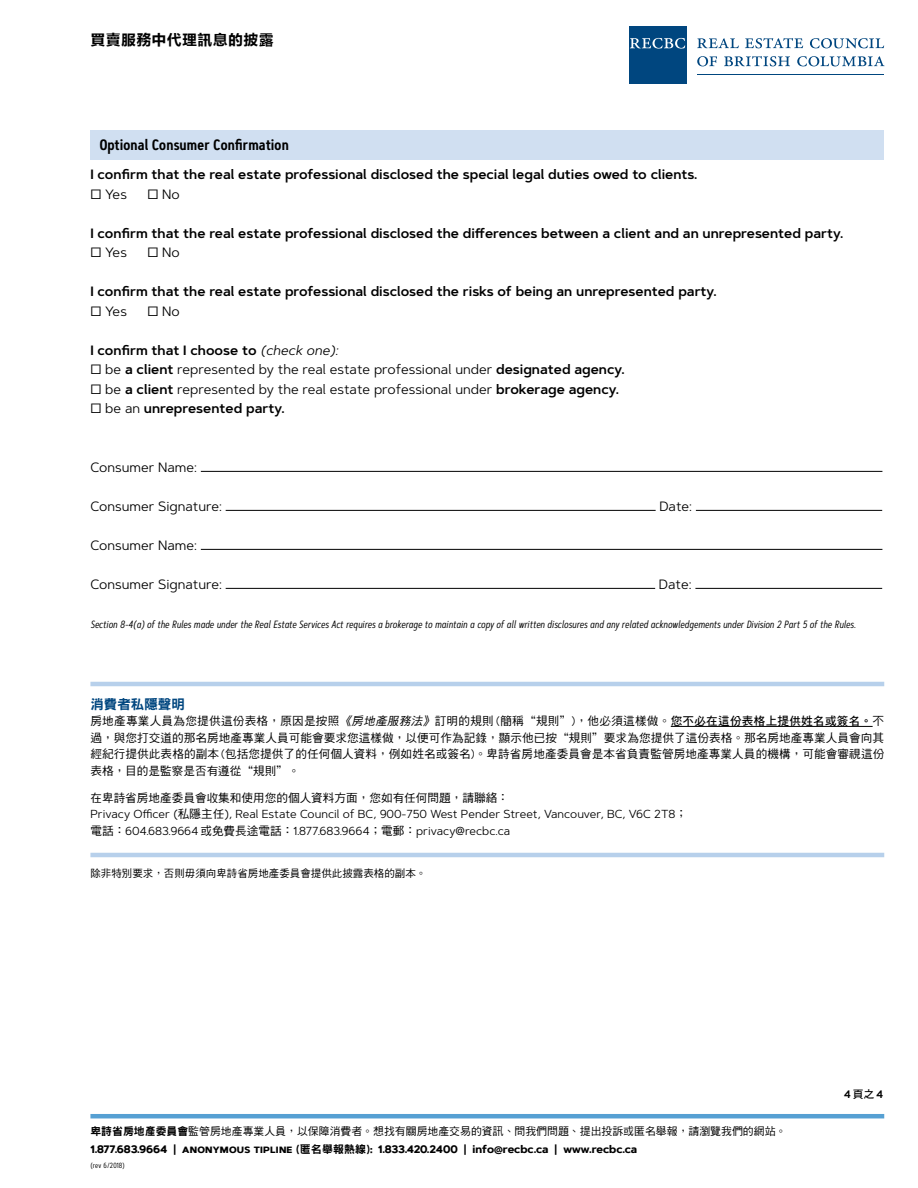
<style>
.page{position:relative;width:918px;height:1188px;background:#fff}
.page>*{position:absolute;margin:0;border:0;box-sizing:border-box;transform-origin:0 0}
.t1{font:600 15px "Artegra Sans Condensed";letter-spacing:.01em;color:#000}
.t2{font:15px "FZLTCHK GBK1 0";letter-spacing:.02em;color:#000}
.t3{font:600 13.5px "Artegra Sans";color:#000}
.t4{font:13.5px "Artegra Sans";color:#000}
.t5{font:13.5px "DF Hei Std W9";color:#00467f}
.t6{font:11.7px/16.5px "DF Hei Std W5";color:#000;text-align:justify}
.t7{font:11.7px/16.5px "Artegra Sans";color:#000}
.t8{font:700 10.8px "Artegra Sans";letter-spacing:-.005em;color:#000}
.t9{font:10.8px "DF Hei Std W5";color:#000}
.t10{font:600 10.8px "Artegra Sans";color:#000}
.t11{font:italic 10.5px "Artegra Sans Condensed";color:#000}
.t12{font:10.5px "DF Hei Std W5";color:#000}
.t13{font:7.5px "Artegra Sans Condensed";letter-spacing:.02em;color:#000}
.s1{font-weight:400;font-style:italic}
.s2{font-weight:600}
.s3{font-weight:400}
.s4{font-style:italic}
.s5{font-family:"DF Hei Std W7"}
.s6{font-family:"DF Hei Std W5"}
.s7{font-family:"DF Hei Std W9"}
.s8{font-family:"Artegra Sans SC"}
.s9{font-family:"DF Hei Std W9";font-weight:400}
.s10{font-family:"DF Hei Std W7";font-weight:400}
</style>
<div class="page">
<hr style="left:671px;top:726px;width:202px;height:1px;background:#000">
<div style="left:90px;top:131px;width:794px;height:29px;background:#d0dff1"></div>
<hr style="left:201px;top:471px;width:681px;height:1px;background:#000">
<hr style="left:226px;top:510px;width:430px;height:1px;background:#000">
<hr style="left:696px;top:510px;width:186px;height:1px;background:#000">
<hr style="left:201px;top:549px;width:681px;height:1px;background:#000">
<hr style="left:226px;top:588px;width:429px;height:1px;background:#000">
<hr style="left:695px;top:588px;width:187px;height:1px;background:#000">
<hr style="left:90px;top:682px;width:794px;height:4px;background:#b7d0eb">
<hr style="left:90px;top:853px;width:794px;height:4px;background:#b7d0eb">
<hr style="left:90px;top:1114px;width:794px;height:4px;background:#56a0d3">
<div style="left:629px;top:26px;width:58px;height:58px;background:#00467f"></div>
<svg style="left:630px;top:38px;width:55px;height:11px"></svg>
<hr style="left:697px;top:74px;width:187px;height:1px;background:#00467f">
<svg style="left:697px;top:38px;width:42px;height:10px"></svg>
<svg style="left:745px;top:38px;width:58px;height:10px"></svg>
<svg style="left:810px;top:38px;width:74px;height:10px"></svg>
<svg style="left:697px;top:56px;width:20px;height:10px"></svg>
<svg style="left:724px;top:56px;width:66px;height:10px"></svg>
<svg style="left:797px;top:56px;width:88px;height:10px"></svg>
<p class="t2" style="left:90px;top:32px;width:185px">買賣服務中代理訊息的披露</p>
<p class="t1" style="left:100px;top:134px;width:191px">Optional Consumer Confirmation</p>
<p class="t3" style="left:90px;top:165px;width:608px">I confirm that the real estate professional disclosed the special legal duties owed to clients.</p>
<p class="t4" style="left:90px;top:185px;width:38px">□ Yes</p>
<p class="t4" style="left:147px;top:185px;width:34px">□ No</p>
<p class="t3" style="left:90px;top:223px;width:754px">I confirm that the real estate professional disclosed the differences between a client and an unrepresented party.</p>
<p class="t4" style="left:90px;top:243px;width:38px">□ Yes</p>
<p class="t4" style="left:147px;top:243px;width:34px">□ No</p>
<p class="t3" style="left:90px;top:282px;width:628px">I confirm that the real estate professional disclosed the risks of being an unrepresented party.</p>
<p class="t4" style="left:90px;top:302px;width:38px">□ Yes</p>
<p class="t4" style="left:147px;top:302px;width:34px">□ No</p>
<p class="t3" style="left:90px;top:340px;width:249px">I confirm that I choose to <span class="s1">(check one):</span></p>
<p class="t4" style="left:90px;top:360px;width:536px">□ be <span class="s2">a client</span> represented by the real estate professional under <span class="s2">designated agency.</span></p>
<p class="t4" style="left:90px;top:380px;width:530px">□ be <span class="s2">a client</span> represented by the real estate professional under <span class="s2">brokerage agency.</span></p>
<p class="t3" style="left:90px;top:399px;width:196px"><span class="s3">□ be an</span> unrepresented party.</p>
<p class="t4" style="left:90px;top:458px;width:108px">Consumer Name:</p>
<p class="t4" style="left:90px;top:497px;width:133px">Consumer Signature:</p>
<p class="t4" style="left:659px;top:497px;width:34px">Date:</p>
<p class="t4" style="left:90px;top:536px;width:108px">Consumer Name:</p>
<p class="t4" style="left:90px;top:575px;width:133px">Consumer Signature:</p>
<p class="t4" style="left:659px;top:575px;width:34px">Date:</p>
<p class="t11" style="left:90px;top:617px;width:767px">Section 8-4(a) of the Rules made under the Real Estate Services Act requires a brokerage to maintain a copy of all written disclosures and any related acknowledgements under Division 2 Part 5 of the Rules.</p>
<p class="t5" style="left:90px;top:697px;width:96px">消費者私隱聲明</p>
<p class="t6" style="left:90px;top:713px;width:795px">房地產專業人員為您提供這份表格，原因是按照<span class="s4">《房地產服務法》</span>訂明的規則 (簡稱“規則”)，他必須這樣做。<span class="s5">您不必在這份表格上提供姓名或簽名。</span>不過，與您打交道的那名房地產專業人員可能會要求您這樣做，以便可作為記錄，顯示他已按“規則”要求為您提供了這份表格。那名房地產專業人員會向其經紀行提供此表格的副本 (包括您提供了的任何個人資料，例如姓名或簽名)。卑詩省房地產委員會是本省負責監管房地產專業人員的機構，可能會審視這份表格，目的是監察是否有遵從“規則”。</p>
<p class="t6" style="left:90px;top:789px;width:420px">在卑詩省房地產委員會收集和使用您的個人資料方面，您如有任何問題，請聯絡：</p>
<p class="t7" style="left:90px;top:806px;width:598px">Privacy Officer (<span class="s6">私隱主任</span>), Real Estate Council of BC, 900-750 West Pender Street, Vancouver, BC, V6C 2T8<span class="s6">；電話：</span>604.683.9664 <span class="s6">或免費長途電話：</span>1.877.683.9664<span class="s6">；電郵：</span>privacy@recbc.ca</p>
<p class="t12" style="left:90px;top:867px;width:337px">除非特別要求，否則毋須向卑詩省房地產委員會提供此披露表格的副本。</p>
<p class="t9" style="left:90px;top:1125px;width:697px"><span class="s7">卑詩省房地產委員會</span>監管房地產專業人員，以保障消費者。想找有關房地產交易的資訊、問我們問題、提出投訴或匿名舉報，請瀏覽我們的網站。</p>
<p class="t8" style="left:90px;top:1141px;width:548px">1.877.683.9664 <span class="s2">|</span> <span class="s8">ANONYMOUS TIPLINE</span> <span class="s9">(匿名舉報熱線):</span> 1.833.420.2400 <span class="s2">|</span> info@recbc.ca <span class="s2">|</span> www.recbc.ca</p>
<p class="t13" style="left:90px;top:1160px;width:36px">(rev 6/2018)</p>
<p class="t10" style="left:844px;top:1086px;width:41px">4<span class="s10">頁之</span>4</p>
</div>
